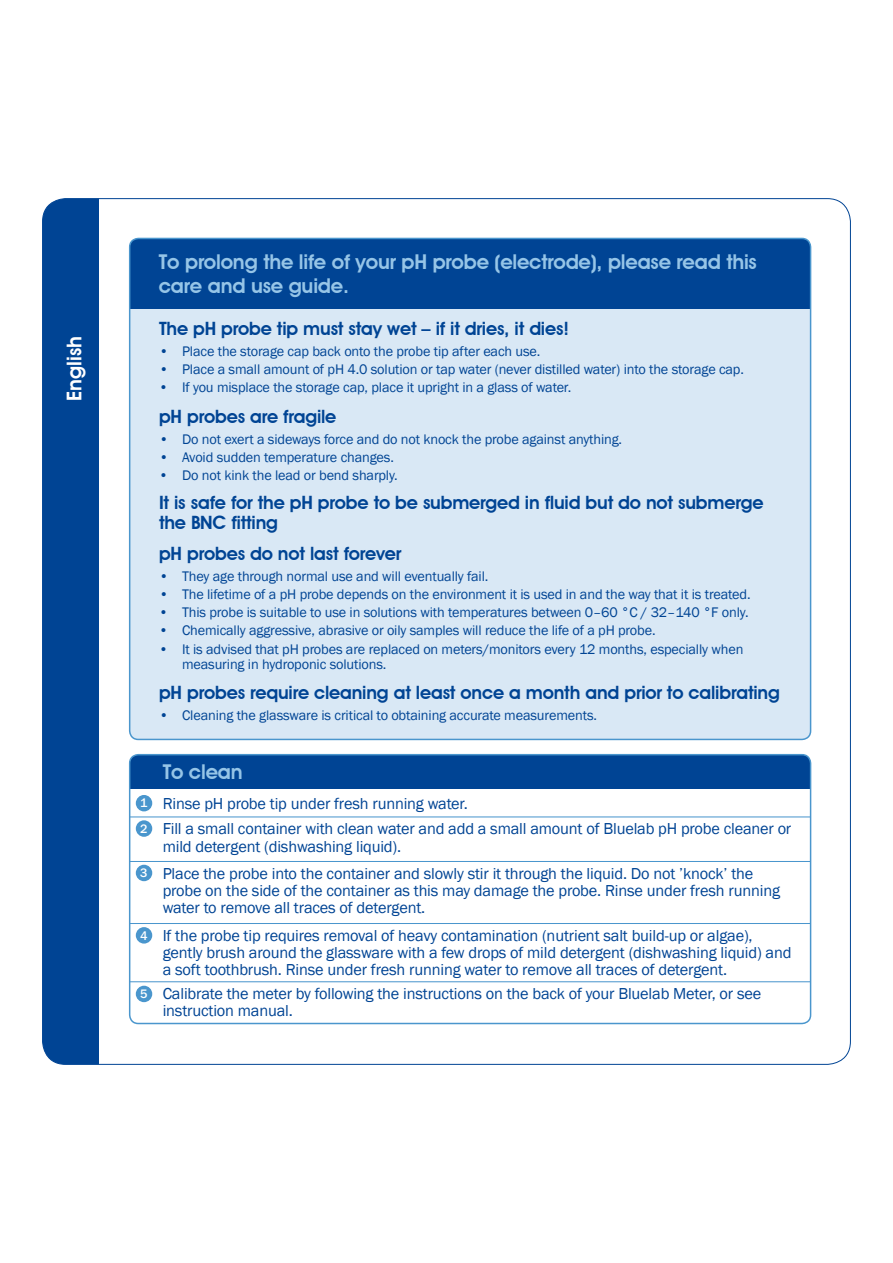
<style>
.page{position:relative;width:893px;height:1263px;background:#fff}
.page>*{position:absolute;margin:0;border:0;box-sizing:border-box;transform-origin:0 0}
.t1{font:600 20.4px/24.5px "Avant Garde IT Cby BT";letter-spacing:-.01em;color:#96c5e7}
.t2{font:600 20.4px "Avant Garde IT Cby BT";color:#fff}
.t3{font:600 18.3px/20.4px "Avant Garde IT Cby BT";letter-spacing:-.01em;color:#004494}
.t4{font:16.35px/17.4px "Franklin Gothic";letter-spacing:-.01em;color:#004494}
.t5{font:14.25px/15.3px "Franklin Gothic";letter-spacing:-.01em;color:#004494}
.t6{font:500 12.3px/25.3px "Franklin Gothic IT Cby BT";color:#fff}
</style>
<div class="page">
<div style="left:43px;top:199px;width:56px;height:865px;background:#004494"></div>
<div style="left:130px;top:238px;width:681px;height:83px;background:#004494"></div>
<div style="left:130px;top:309px;width:681px;height:430px;background:#d9e8f5"></div>
<div style="left:129px;top:238px;width:682px;height:502px;border:2px solid #4a96cd;border-radius:9px"></div>
<div style="left:130px;top:755px;width:681px;height:34px;background:#004494"></div>
<hr style="left:130px;top:816px;width:681px;height:1px;background:#4a96cd">
<hr style="left:130px;top:861px;width:681px;height:1px;background:#4a96cd">
<hr style="left:130px;top:923px;width:681px;height:1px;background:#4a96cd">
<hr style="left:130px;top:981px;width:681px;height:1px;background:#4a96cd">
<div style="left:129px;top:754px;width:682px;height:270px;border:2px solid #4a96cd;border-radius:9px"></div>
<div style="left:136px;top:795px;width:16px;height:16px;background:#4a96cd;border-radius:50%"></div>
<div style="left:136px;top:820px;width:16px;height:17px;background:#4a96cd;border-radius:50%"></div>
<div style="left:136px;top:865px;width:16px;height:16px;background:#4a96cd;border-radius:50%"></div>
<div style="left:136px;top:927px;width:16px;height:16px;background:#4a96cd;border-radius:50%"></div>
<div style="left:136px;top:986px;width:16px;height:16px;background:#4a96cd;border-radius:50%"></div>
<h1 class="t2" style="left:62px;top:401px;width:66px;rotate:-90deg">English</h1>
<h1 class="t1" style="left:159px;top:249px;width:600px">To prolong the life of your pH probe (electrode), please read this care and use guide.</h1>
<p class="t3" style="left:159px;top:318px;width:411px">The pH probe tip must stay wet – if it dries, it dies!</p>
<p class="t5" style="left:159px;top:344px;width:383px">• Place the storage cap back onto the probe tip after each use.</p>
<p class="t5" style="left:159px;top:362px;width:586px">• Place a small amount of pH 4.0 solution or tap water (never distilled water) into the storage cap.</p>
<p class="t5" style="left:159px;top:380px;width:414px">• If you misplace the storage cap, place it upright in a glass of water.</p>
<p class="t3" style="left:159px;top:406px;width:179px">pH probes are fragile</p>
<p class="t5" style="left:159px;top:431px;width:465px">• Do not exert a sideways force and do not knock the probe against anything.</p>
<p class="t5" style="left:159px;top:450px;width:236px">• Avoid sudden temperature changes.</p>
<p class="t5" style="left:159px;top:468px;width:240px">• Do not kink the lead or bend sharply.</p>
<p class="t3" style="left:159px;top:492px;width:606px">It is safe for the pH probe to be submerged in fluid but do not submerge the BNC fitting</p>
<p class="t3" style="left:159px;top:543px;width:244px">pH probes do not last forever</p>
<p class="t5" style="left:159px;top:569px;width:331px">• They age through normal use and will eventually fail.</p>
<p class="t5" style="left:159px;top:587px;width:593px">• The lifetime of a pH probe depends on the environment it is used in and the way that it is treated.</p>
<p class="t5" style="left:159px;top:605px;width:591px">• This probe is suitable to use in solutions with temperatures between 0–60 °C / 32–140 °F only.</p>
<p class="t5" style="left:159px;top:623px;width:498px">• Chemically aggressive, abrasive or oily samples will reduce the life of a pH probe.</p>
<p class="t5" style="left:182px;top:641px;width:563px;text-indent:-23px">• It is advised that pH probes are replaced on meters/monitors every 12 months, especially when measuring in hydroponic solutions.</p>
<p class="t3" style="left:159px;top:682px;width:622px">pH probes require cleaning at least once a month and prior to calibrating</p>
<p class="t5" style="left:159px;top:708px;width:440px">• Cleaning the glassware is critical to obtaining accurate measurements.</p>
<p class="t6" style="left:140px;top:790px;width:9px">1<br>2</p>
<p class="t6" style="left:140px;top:860px;width:9px">3</p>
<p class="t6" style="left:140px;top:922px;width:9px">4</p>
<p class="t6" style="left:140px;top:981px;width:9px">5</p>
<h1 class="t1" style="left:163px;top:759px;width:82px">To clean</h1>
<p class="t4" style="left:163px;top:791px;width:630px;line-height:25.3px">Rinse pH probe tip under fresh running water.<br>Fill a small container with clean water and add a small amount of Bluelab pH probe cleaner or</p>
<p class="t4" style="left:163px;top:833px;width:592px;line-height:27.2px">mild detergent (dishwashing liquid).<br>Place the probe into the container and slowly stir it through the liquid. Do not ’knock’ the</p>
<p class="t4" style="left:163px;top:882px;width:619px">probe on the side of the container as this may damage the probe. Rinse under fresh running water to remove all traces of detergent.</p>
<p class="t4" style="left:163px;top:927px;width:630px">If the probe tip requires removal of heavy contamination (nutrient salt build-up or algae), gently brush around the glassware with a few drops of mild detergent (dishwashing liquid) and a soft toothbrush. Rinse under fresh running water to remove all traces of detergent.</p>
<p class="t4" style="left:163px;top:985px;width:600px">Calibrate the meter by following the instructions on the back of your Bluelab Meter, or see instruction manual.</p>
</div>
